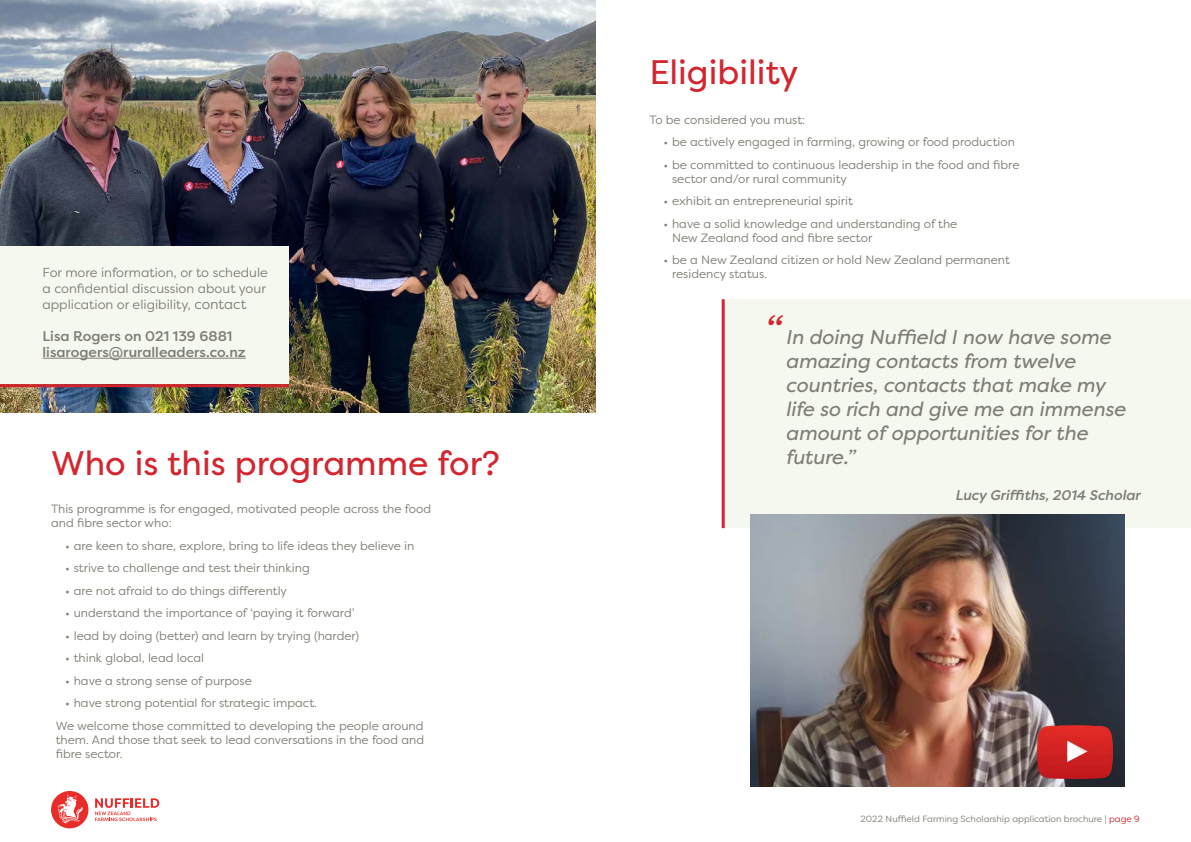
<style>
.page{position:relative;width:1191px;height:842px;background:#fff}
.page>*{position:absolute;margin:0;border:0;box-sizing:border-box;transform-origin:0 0}
.t1{font:34px "Filson Pro";color:#d22630}
.t2{font:italic 20px/24px "Filson Pro";letter-spacing:-.005em;color:#7e7f74}
.t3{font:500 14px/16px "Filson Pro";color:#7e7f74}
.t4{font:italic 500 14px "Filson Pro";color:#7e7f74}
.t5{font:13px/16px "Filson Pro";color:#7e7f74}
.t6{font:12px/14px "Filson Pro";color:#7e7f74}
.t7{font:9px "Filson Pro";color:#7e7f74}
.s1{font-size:14px}
.s2{font-size:40px;color:#d22630}
.s3{color:#d22630}
</style>
<div class="page">
<svg style="left:95px;top:798px;width:64px;height:23px"></svg>
<div style="left:51px;top:791px;width:37px;height:37px;background:#e82c2a;border-radius:50%"></div>
<svg style="left:58px;top:794px;width:25px;height:29px"></svg>
<img style="left:0;top:0;width:595px;height:412px">
<div style="left:0;top:246px;width:289px;height:138px;background:#f5f8ef"></div>
<hr style="left:0;top:384px;width:289px;height:3px;background:#d2232a">
<hr style="left:43px;top:358px;width:203px;height:1px;background:#7e7f74">
<div style="left:724px;top:299px;width:467px;height:229px;background:#f5f8ef"></div>
<hr style="left:721px;top:299px;width:3px;height:229px;background:#d22630">
<img style="left:750px;top:514px;width:374px;height:273px">
<img style="left:1037px;top:726px;width:75px;height:52px">
<h1 class="t1" style="left:649px;top:49px;width:150px">Eligibility</h1>
<p class="t6" style="left:649px;top:112px;width:157px">To be considered you must:</p>
<p class="t6" style="left:663px;top:135px;width:353px">• be actively engaged in farming, growing or food production</p>
<p class="t6" style="left:672px;top:157px;width:349px;text-indent:-9px">• be committed to continuous leadership in the food and fibre sector and/or rural community</p>
<p class="t6" style="left:663px;top:194px;width:191px">• exhibit an entrepreneurial spirit</p>
<p class="t6" style="left:672px;top:216px;width:287px;text-indent:-9px">• have a solid knowledge and understanding of the<br>New Zealand food and fibre sector</p>
<p class="t6" style="left:663px;top:253px;width:348px">• be a New Zealand citizen or hold New Zealand permanent</p>
<p class="t5" style="left:43px;top:264px;width:227px">For more information, or to schedule</p>
<p class="t6" style="left:672px;top:267px;width:97px">residency status.</p>
<p class="t5" style="left:43px;top:280px;width:225px">a confidential discussion about your application or eligibility, <span class="s1">contact</span></p>
<p class="t3" style="left:43px;top:328px;width:205px">Lisa Rogers on 021 139 6881 lisarogers@ruralleaders.co.nz</p>
<h2 class="t2" style="left:785px;top:325px;width:341px;text-indent:-23px"><span class="s2">“</span> In doing Nuffield I now have some amazing contacts from twelve countries, contacts that make my life so rich and give me an immense amount of opportunities for the future.”</h2>
<p class="t4" style="left:955px;top:485px;width:187px">Lucy Griffiths, 2014 Scholar</p>
<h1 class="t1" style="left:51px;top:440px;width:450px">Who is this programme for?</h1>
<p class="t6" style="left:51px;top:502px;width:381px">This programme is for engaged, motivated people across the food and fibre sector who:</p>
<p class="t6" style="left:65px;top:538px;width:351px">• are keen to share, explore, bring to life ideas they believe in</p>
<p class="t6" style="left:65px;top:561px;width:246px">• strive to challenge and test their thinking</p>
<p class="t6" style="left:65px;top:583px;width:223px">• are not afraid to do things differently</p>
<p class="t6" style="left:65px;top:606px;width:291px">• understand the importance of ‘paying it forward’</p>
<p class="t6" style="left:65px;top:628px;width:295px">• lead by doing (better) and learn by trying (harder)</p>
<p class="t6" style="left:65px;top:651px;width:140px">• think global, lead local</p>
<p class="t6" style="left:65px;top:673px;width:188px">• have a strong sense of purpose</p>
<p class="t6" style="left:56px;top:691px;width:369px;line-height:22.5px;text-indent:9px">• have strong potential for strategic impact.<br>We welcome those committed to developing the people around</p>
<p class="t6" style="left:56px;top:732px;width:370px">them. And those that seek to lead conversations in the food and fibre sector.</p>
<p class="t7" style="left:860px;top:812px;width:281px">2022 Nuffield Farming Scholarship application brochure | <span class="s3">page 9</span></p>
</div>
